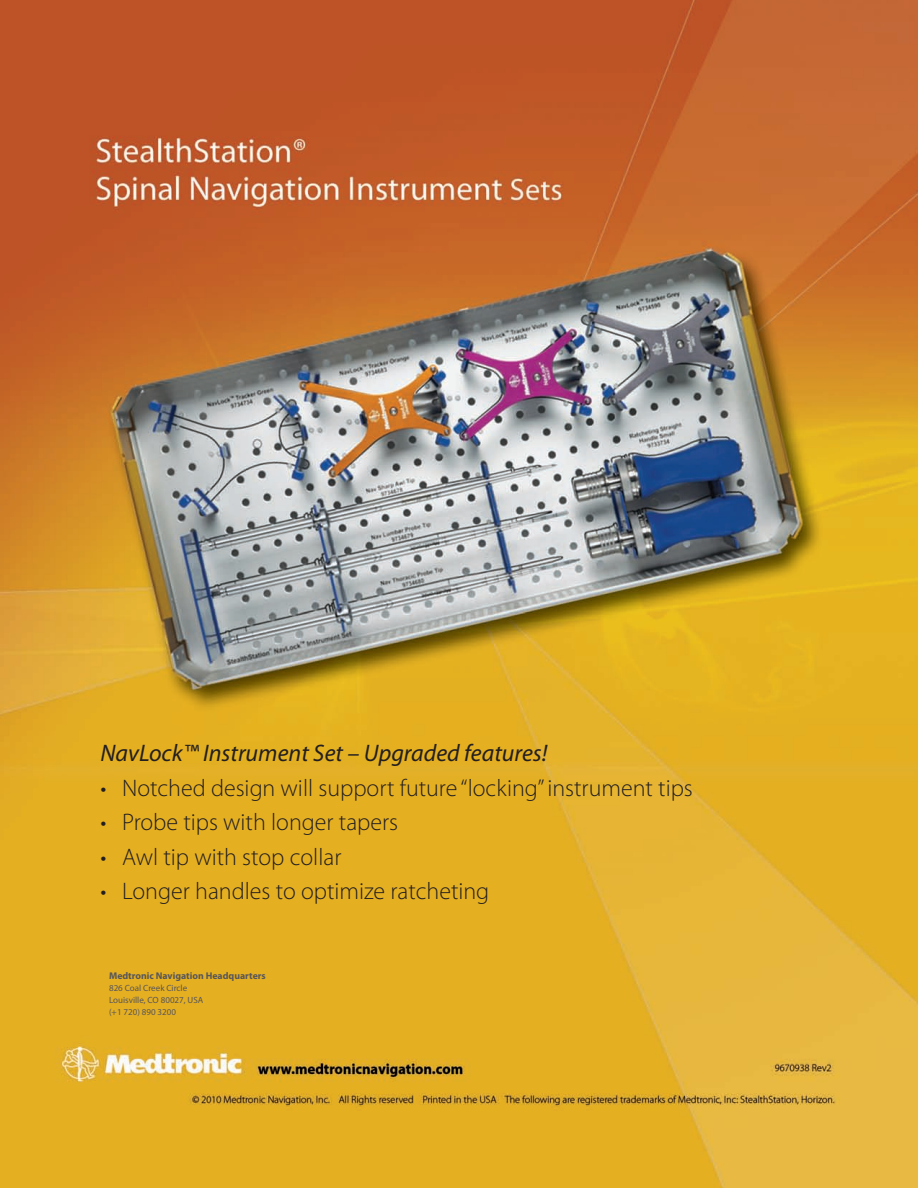
<style>
.page{position:relative;width:918px;height:1188px;background:#fff}
.page>*{position:absolute;margin:0;border:0;box-sizing:border-box;transform-origin:0 0}
.t1{font:300 24px "Myriad Pro";color:#231f20}
.t2{font:italic 24px "Myriad Pro";color:#231f20}
.t3{font:700 9.75px "Myriad Pro";color:#575659}
.t4{font:9px/12px "Myriad Pro";color:#575659}
</style>
<div class="page">
<img style="left:0;top:0;width:918px;height:1188px">
<p class="t2" style="left:100px;top:738px;width:449px">NavLock™ Instrument Set – Upgraded features!</p>
<p class="t1" style="left:100px;top:773px;width:594px">• Notched design will support future “locking” instrument tips</p>
<p class="t1" style="left:100px;top:808px;width:299px">• Probe tips with longer tapers</p>
<p class="t1" style="left:100px;top:842px;width:242px">• Awl tip with stop collar</p>
<p class="t1" style="left:100px;top:877px;width:390px">• Longer handles to optimize ratcheting</p>
<p class="t3" style="left:109px;top:970px;width:158px">Medtronic Navigation Headquarters</p>
<p class="t4" style="left:109px;top:982px;width:96px">826 Coal Creek Circle<br>Louisville, CO 80027, USA (+1 720) 890 3200</p>
</div>
